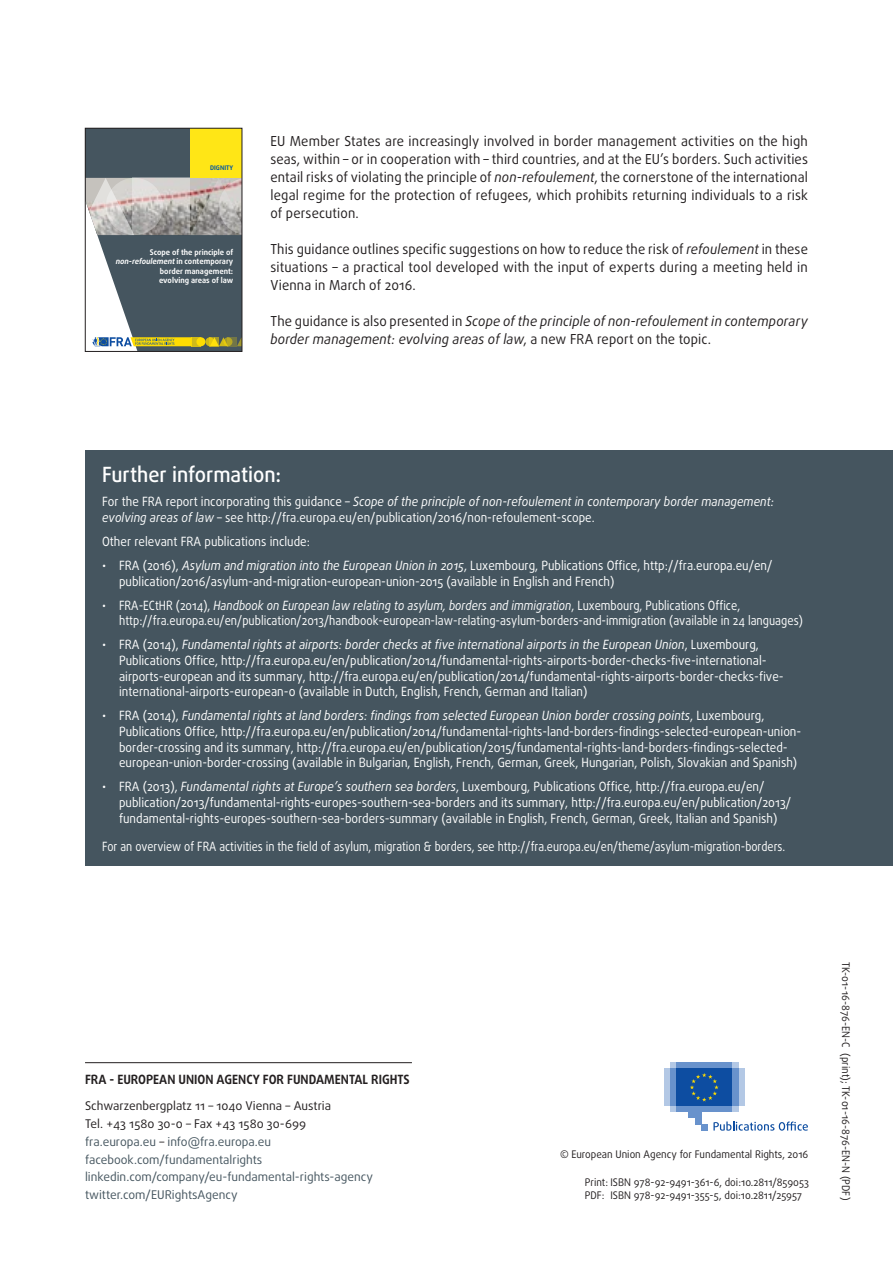
<style>
.page{position:relative;width:893px;height:1263px;background:#fff}
.page>*{position:absolute;margin:0;border:0;box-sizing:border-box;transform-origin:0 0}
.further_title{font:500 21px "Daxline Pro";letter-spacing:-.005em;color:#fff;scale:.95 1}
.body{font:13.8px/18px "Daxline Pro";letter-spacing:.015em;color:#231f20;text-align:justify;scale:.95 1}
.body-2{font:italic 13.8px/18px "Daxline Pro";letter-spacing:.01em;color:#231f20;scale:.95 1}
.further_body{font:12.75px/15.6px "Daxline Pro";color:#fff;scale:.92 1}
.further_body-2{font:12.75px/15.6px "Daxline Pro";color:#fff;scale:.88 1}
.further_body-3{font:12.75px "Daxline Pro";color:#fff;scale:.86 1}
.t1{font:700 12.75px "Daxline Pro";color:#231f20;scale:.95 1}
.t2{font:12px "Daxline Pro";color:#45555f}
.t3{font:12px "Daxline Pro";color:#231f20}
.t4{font:10.5px "Daxline Pro";color:#231f20;scale:.95 1}
.t5{font:700 7.8px/9.3px "Daxline Pro";color:#fff;text-align:right}
.t6{font:700 6.3px "Daxline Pro";letter-spacing:.01em;color:#0155a5}
.s1{font-style:italic}
.s2{font-style:normal}
.s3{color:#231f20}
</style>
<div class="page">
<hr style="left:85px;top:1062px;width:327px;height:1px;background:#231f20">
<div style="left:670px;top:1106px;width:68px;height:6px;background:#b3c8e5"></div>
<div style="left:670px;top:1062px;width:68px;height:7px;background:#b3c8e5"></div>
<div style="left:676px;top:1062px;width:56px;height:7px;background:#6892cc"></div>
<div style="left:676px;top:1106px;width:56px;height:6px;background:#6892cc"></div>
<div style="left:732px;top:1069px;width:6px;height:37px;background:#6892cc"></div>
<div style="left:738px;top:1069px;width:6px;height:37px;background:#b3c8e5"></div>
<div style="left:670px;top:1069px;width:6px;height:37px;background:#6892cc"></div>
<div style="left:664px;top:1069px;width:6px;height:37px;background:#b3c8e5"></div>
<div style="left:689px;top:1106px;width:12px;height:12px;background:#6892cc"></div>
<div style="left:695px;top:1106px;width:6px;height:18px;background:#6892cc"></div>
<svg style="left:701px;top:1124px;width:6px;height:6px"></svg>
<div style="left:676px;top:1069px;width:56px;height:37px;background:#0d4da1"></div>
<svg style="left:690px;top:1073px;width:29px;height:28px"></svg>
<svg style="left:713px;top:1121px;width:95px;height:10px"></svg>
<svg style="left:87px;top:130px;width:153px;height:220px;background:#818778"></svg>
<svg style="left:133px;top:178px;width:57px;height:57px;background:#bcb6b3"></svg>
<div style="left:85px;top:128px;width:157px;height:224px;border:1px solid #231f20"></div>
<div style="left:85px;top:451px;width:808px;height:415px;background:#45555f"></div>
<p class="t6" style="left:210px;top:163px;width:25px">DIGNITY</p>
<p class="t5" style="left:116px;top:248px;width:119px">Scope of the principle of <span class="s1">non-refoulement</span>i n co n te m p o ra ry border management:<br>evolving areas of law</p>
<p class="body" style="left:270px;top:132px;width:567px">EU Member States are increasingly involved in border management activities on the high seas, within – or in cooperation with – third countries, and at the EU’s borders. Such activities entail risks of violating the principle of <span class="s1">non-refoulement</span>, the cornerstone of the international legal regime for the protection of refugees, which prohibits returning individuals to a risk of persecution.</p>
<p class="body" style="left:270px;top:240px;width:567px">This guidance outlines specific suggestions on how to reduce the risk of <span class="s1">refoulement</span> in these situations – a practical tool developed with the input of experts during a meeting held in Vienna in March of 2016.</p>
<p class="body-2" style="left:270px;top:312px;width:567px"><span class="s2">The guidance is also presented in</span> Scope of the principle of non-refoulement in contemporary border management: evolving areas of law<span class="s2">, a new FRA report on the topic.</span></p>
<p class="further_title" style="left:102px;top:461px;width:190px">Further information:</p>
<p class="further_body" style="left:102px;top:494px;width:732px">For the FRA report incorporating this guidance – <span class="s1">Scope of the principle of non-refoulement in contemporary border management: evolving areas of law</span> – see http://fra.europa.eu/en/publication/2016/non-refoulement-scope.</p>
<p class="further_body" style="left:102px;top:534px;width:228px">Other relevant FRA publications include:</p>
<p class="further_body" style="left:119px;top:558px;width:712px;text-indent:-17px">• FRA (2016), <span class="s1">Asylum and migration into the European Union in 2015</span>, Luxembourg, Publications Office, http://fra.europa.eu/en/ publication/2016/asylum-and-migration-european-union-2015 (available in English and French)</p>
<p class="further_body-2" style="left:119px;top:597px;width:779px;text-indent:-17px">• FRA-ECtHR (2014), <span class="s1">Handbook on European law relating to asylum, borders and immigration</span>, Luxembourg, Publications Office, http://fra.europa.eu/en/publication/2013/handbook-european-law-relating-asylum-borders-and-immigration (available in 24 languages)</p>
<p class="further_body" style="left:119px;top:637px;width:724px;text-indent:-17px">• FRA (2014), <span class="s1">Fundamental rights at airports: border checks at five international airports in the European Union</span>, Luxembourg, Publications Office, http://fra.europa.eu/en/publication/2014/fundamental-rights-airports-border-checks-five-international&shy;airports-european and its summary, http://fra.europa.eu/en/publication/2014/fundamental-rights-airports-border-checks-five&shy;international-airports-european-0 (available in Dutch, English, French, German and Italian)</p>
<p class="further_body" style="left:119px;top:708px;width:743px;text-indent:-17px">• FRA (2014), <span class="s1">Fundamental rights at land borders: findings from selected European Union border crossing points</span>, Luxembourg, Publications Office, http://fra.europa.eu/en/publication/2014/fundamental-rights-land-borders-findings-selected-european-union&shy;border-crossing and its summary, http://fra.europa.eu/en/publication/2015/fundamental-rights-land-borders-findings-selected&shy;european-union-border-crossing (available in Bulgarian, English, French, German, Greek, Hungarian, Polish, Slovakian and Spanish)</p>
<p class="further_body" style="left:119px;top:779px;width:732px;text-indent:-17px">• FRA (2013), <span class="s1">Fundamental rights at Europe’s southern sea borders</span>, Luxembourg, Publications Office, http://fra.europa.eu/en/ publication/2013/fundamental-rights-europes-southern-sea-borders and its summary, http://fra.europa.eu/en/publication/2013/ fundamental-rights-europes-southern-sea-borders-summary (available in English, French, German, Greek, Italian and Spanish)</p>
<p class="further_body-3" style="left:102px;top:838px;width:796px">For an overview of FRA activities in the field of asylum, migration &amp; borders, see http://fra.europa.eu/en/theme/asylum-migration-borders.</p>
<p class="t1" style="left:85px;top:1071px;width:343px">FRA - EUROPEAN UNION AGENCY FOR FUNDAMENTAL RIGHTS</p>
<p class="t3" style="left:85px;top:1098px;width:248px">Schwarzenbergplatz 11 – 1040 Vienna – Austria</p>
<p class="t3" style="left:85px;top:1116px;width:222px">Tel. +43 1580 30-0 – Fax +43 1580 30-699</p>
<p class="t2" style="left:85px;top:1134px;width:188px">fra.europa.eu <span class="s3">–</span> info@fra.europa.eu</p>
<p class="t2" style="left:85px;top:1151px;width:179px">facebook.com/fundamentalrights</p>
<p class="t2" style="left:85px;top:1169px;width:289px">linkedin.com/company/eu-fundamental-rights-agency</p>
<p class="t2" style="left:85px;top:1187px;width:154px">twitter.com/EURightsAgency</p>
<p class="t4" style="left:560px;top:1147px;width:263px">© European Union Agency for Fundamental Rights, 2016</p>
<p class="t4" style="left:585px;top:1175px;width:237px">Print: ISBN 978-92-9491-361-6, doi:10.2811/859053</p>
<p class="t4" style="left:585px;top:1188px;width:230px">PDF: ISBN 978-92-9491-355-5, doi:10.2811/25957</p>
<p class="t4" style="left:853px;top:962px;width:252px;rotate:90deg">TK-01-16-876-EN-C (print); TK-01-16-876-EN-N (PDF)</p>
</div>
